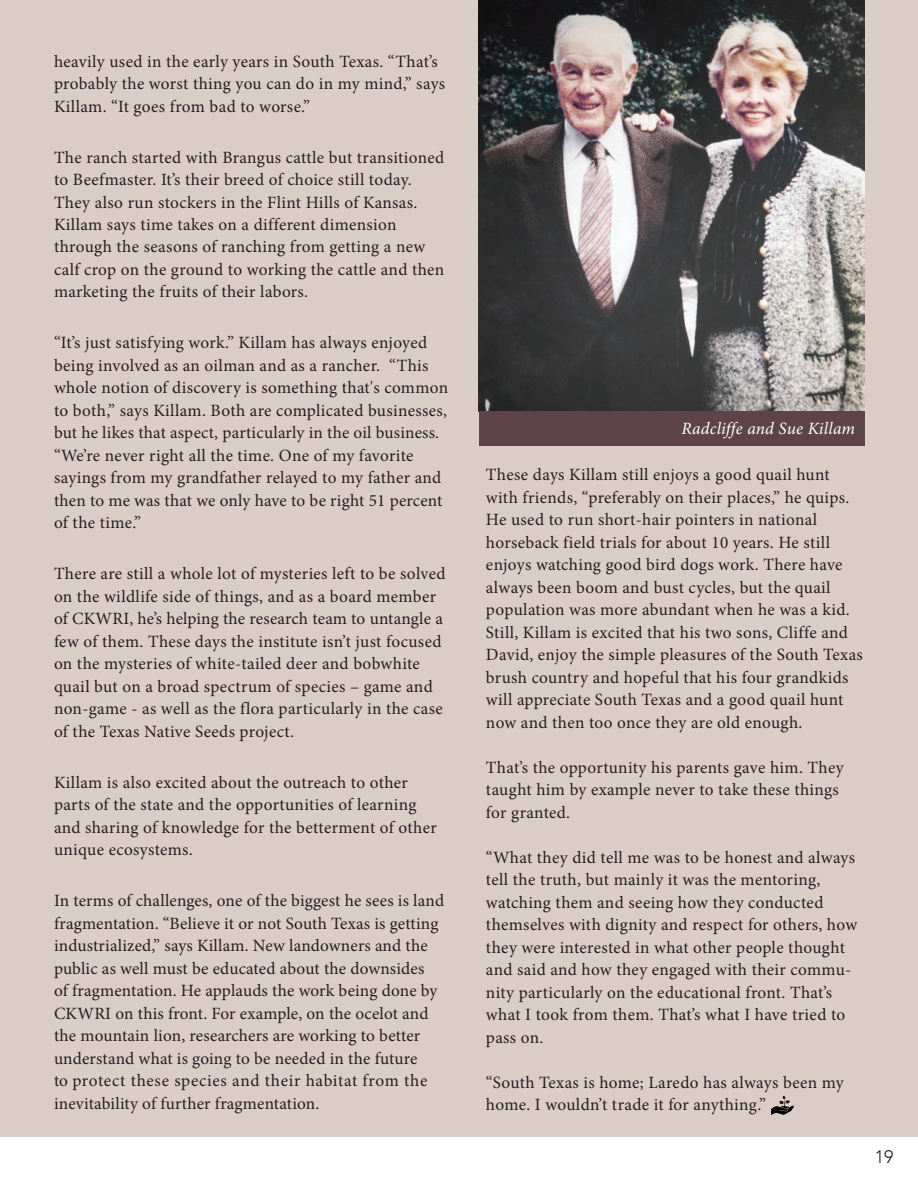
<style>
.page{position:relative;width:918px;height:1188px;background:#fff}
.page>*{position:absolute;margin:0;border:0;box-sizing:border-box;transform-origin:0 0}
.t1{font:300 18px "Avenir";color:#231f20}
.t2{font:17.25px/22.5px "Minion Pro";letter-spacing:.015em;color:#231f20}
.t3{font:italic 17.25px "Minion Pro";color:#fff}
</style>
<div class="page">
<div style="left:0;top:0;width:918px;height:1137px;background:#dacdc5"></div>
<img style="left:479px;top:0;width:385px;height:411px">
<div style="left:479px;top:411px;width:385px;height:35px;background:#5e444a"></div>
<img style="left:772px;top:1095px;width:22px;height:20px">
<p class="t2" style="left:54px;top:50px;width:393px">heavily used in the early years in South Texas. “That’s probably the worst thing you can do in my mind,” says<br>Killam. “It goes from bad to worse.”</p>
<p class="t2" style="left:54px;top:146px;width:392px">The ranch started with Brangus cattle but transitioned to Beefmaster. It’s their breed of choice still today.<br>They also run stockers in the Flint Hills of Kansas.<br>Killam says time takes on a different dimension through the seasons of ranching from getting a new calf crop on the ground to working the cattle and then marketing the fruits of their labors.</p>
<p class="t2" style="left:54px;top:332px;width:396px">“It’s just satisfying work.” Killam has always enjoyed being involved as an oilman and as a rancher. “This whole notion of discovery is something that's common to both,” says Killam. Both are complicated businesses, but he likes that aspect, particularly in the oil business. “We’re never right all the time. One of my favorite sayings from my grandfather relayed to my father and then to me was that we only have to be right 51 percent of the time.”</p>
<p class="t2" style="left:54px;top:563px;width:393px">There are still a whole lot of mysteries left to be solved on the wildlife side of things, and as a board member of CKWRI, he’s helping the research team to untangle a few of them. These days the institute isn’t just focused on the mysteries of white-tailed deer and bobwhite quail but on a broad spectrum of species – game and non-game - as well as the flora particularly in the case of the Texas Native Seeds project.</p>
<p class="t2" style="left:54px;top:771px;width:384px">Killam is also excited about the outreach to other parts of the state and the opportunities of learning and sharing of knowledge for the betterment of other unique ecosystems.</p>
<p class="t2" style="left:54px;top:890px;width:392px">In terms of challenges, one of the biggest he sees is land fragmentation. “Believe it or not South Texas is getting industrialized,” says Killam. New landowners and the public as well must be educated about the downsides<br>of fragmentation. He applauds the work being done by CKWRI on this front. For example, on the ocelot and the mountain lion, researchers are working to better understand what is going to be needed in the future<br>to protect these species and their habitat from the inevitability of further fragmentation.</p>
<p class="t3" style="left:682px;top:417px;width:175px">Radcliffe and Sue Killam</p>
<p class="t2" style="left:486px;top:464px;width:378px">These days Killam still enjoys a good quail hunt with friends, “preferably on their places,” he quips.<br>He used to run short-hair pointers in national horseback field trials for about 10 years. He still enjoys watching good bird dogs work. There have always been boom and bust cycles, but the quail population was more abundant when he was a kid.<br>Still, Killam is excited that his two sons, Cliffe and David, enjoy the simple pleasures of the South Texas brush country and hopeful that his four grandkids will appreciate South Texas and a good quail hunt now and then too once they are old enough.</p>
<p class="t2" style="left:486px;top:756px;width:359px">That’s the opportunity his parents gave him. They taught him by example never to take these things for granted.</p>
<p class="t2" style="left:486px;top:846px;width:373px">“What they did tell me was to be honest and always tell the truth, but mainly it was the mentoring, watching them and seeing how they conducted themselves with dignity and respect for others, how they were interested in what other people thought and said and how they engaged with their commu&shy;nity particularly on the educational front. That’s what I took from them. That’s what I have tried to pass on.</p>
<p class="t2" style="left:486px;top:1071px;width:359px">“South Texas is home; Laredo has always been my home. I wouldn’t trade it for anything.”</p>
<p class="t1" style="left:875px;top:1146px;width:20px">19</p>
</div>
